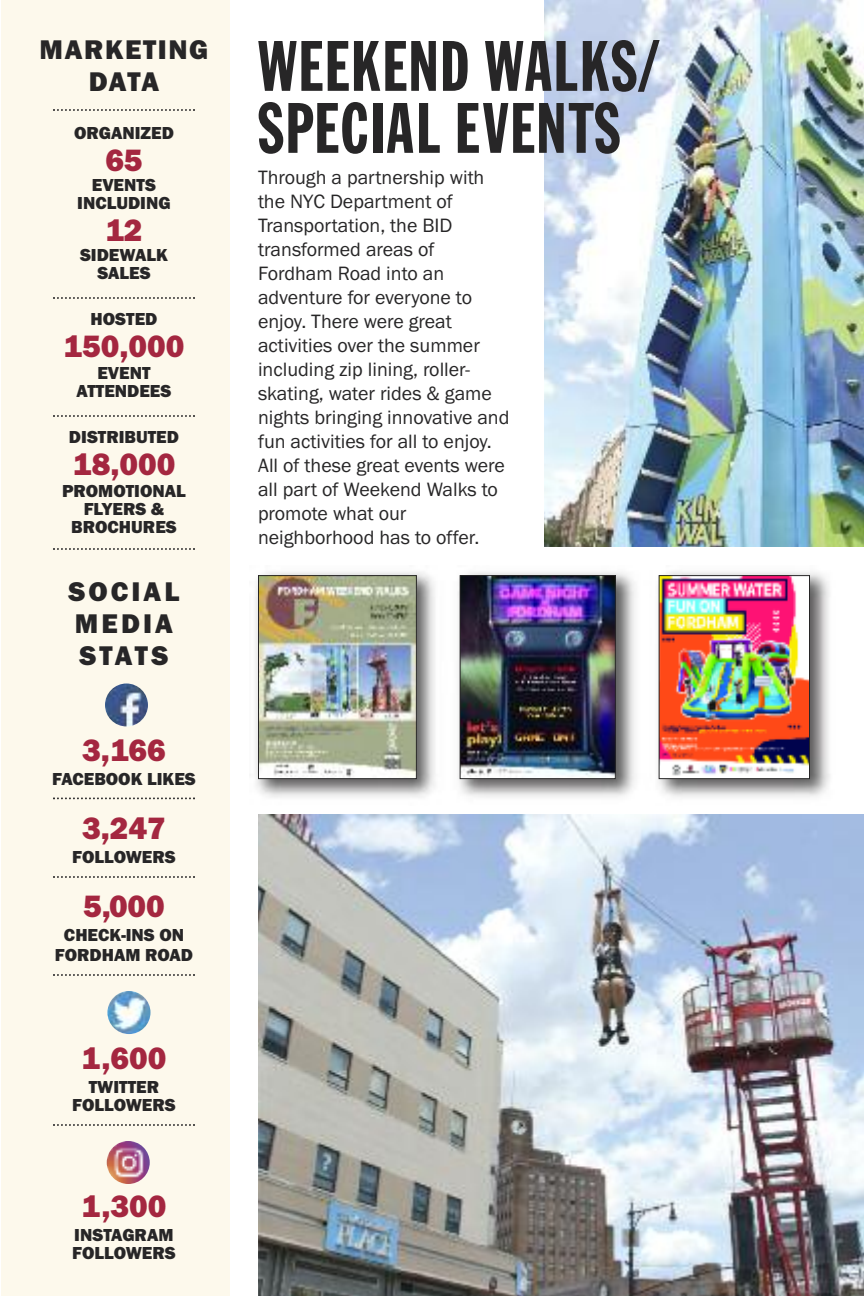
<style>
.page{position:relative;width:864px;height:1296px;background:#fff}
.page>*{position:absolute;margin:0;border:0;box-sizing:border-box;transform-origin:0 0}
.t1{font:70px/62px "Franklin Gothic Extra Cond";letter-spacing:.025em;color:#272627}
.t2{font:800 32px "Franklin Gothic EF";color:#a42740}
.t3{font:800 28px/32px "Franklin Gothic EF";letter-spacing:.11em;color:#272627}
.t4{font:800 28px/32px "Franklin Gothic EF";letter-spacing:.06em;color:#272627;text-align:center}
.t5{font:20px/24px "Franklin Gothic EF";color:#272627}
.t6{font:800 18px/18px "Franklin Gothic EF";color:#272627;text-align:center}
</style>
<div class="page">
<img style="left:545px;top:0;width:319px;height:547px">
<img style="left:258px;top:815px;width:606px;height:481px">
<div style="left:2px;top:0;width:228px;height:1296px;background:#fdf9ec"></div>
<img style="left:107px;top:1141px;width:43px;height:43px;border-radius:50%">
<img style="left:105px;top:684px;width:43px;height:42px;border-radius:50%">
<img style="left:107px;top:991px;width:43px;height:43px;border-radius:50%">
<svg style="left:53px;top:109px;width:142px;height:2px"></svg>
<svg style="left:53px;top:415px;width:142px;height:2px"></svg>
<svg style="left:53px;top:548px;width:142px;height:2px"></svg>
<svg style="left:53px;top:297px;width:142px;height:2px"></svg>
<svg style="left:53px;top:797px;width:142px;height:2px"></svg>
<svg style="left:53px;top:876px;width:142px;height:2px"></svg>
<svg style="left:53px;top:974px;width:142px;height:2px"></svg>
<svg style="left:53px;top:1124px;width:142px;height:2px"></svg>
<img style="left:255px;top:571px;width:575px;height:227px">
<img style="left:260px;top:577px;width:155px;height:200px">
<div style="left:258px;top:575px;width:159px;height:204px;border:1px solid #272627"></div>
<img style="left:462px;top:577px;width:152px;height:200px">
<div style="left:460px;top:575px;width:156px;height:204px;border:1px solid #272627"></div>
<img style="left:661px;top:577px;width:147px;height:200px">
<div style="left:659px;top:575px;width:151px;height:204px;border:1px solid #272627"></div>
<h3 class="t4" style="left:40px;top:33px;width:170px">MARKETING<br>DATA</h3>
<p class="t6" style="left:74px;top:124px;width:101px">ORGANIZED</p>
<h2 class="t2" style="left:105px;top:141px;width:39px">65</h2>
<p class="t6" style="left:77px;top:176px;width:95px">EVENTS<br>INCLUDING</p>
<h2 class="t2" style="left:105px;top:211px;width:39px">12</h2>
<p class="t6" style="left:80px;top:246px;width:89px">SIDEWALK<br>SALES</p>
<p class="t6" style="left:91px;top:310px;width:68px">HOSTED</p>
<h2 class="t2" style="left:64px;top:327px;width:122px">150,000</h2>
<p class="t6" style="left:77px;top:364px;width:96px">EVENT<br>ATTENDEES</p>
<p class="t6" style="left:69px;top:428px;width:112px">DISTRIBUTED</p>
<h2 class="t2" style="left:73px;top:445px;width:104px">18,000</h2>
<p class="t6" style="left:62px;top:482px;width:125px">PROMOTIONAL<br>FLYERS &amp;<br>BROCHURES</p>
<h3 class="t3" style="left:68px;top:575px;width:113px">SOCIAL<br>MEDIA<br>STATS</h3>
<h2 class="t2" style="left:82px;top:731px;width:85px">3,166</h2>
<p class="t6" style="left:52px;top:770px;width:145px">FACEBOOK LIKES</p>
<h2 class="t2" style="left:82px;top:809px;width:85px">3,247</h2>
<p class="t6" style="left:72px;top:848px;width:105px">FOLLOWERS</p>
<h2 class="t2" style="left:83px;top:887px;width:83px">5,000</h2>
<p class="t6" style="left:55px;top:925px;width:140px;line-height:20px">CHECK-INS ON<br>FORDHAM ROAD</p>
<h2 class="t2" style="left:82px;top:1039px;width:86px">1,600</h2>
<p class="t6" style="left:72px;top:1078px;width:105px">TWITTER<br>FOLLOWERS</p>
<h2 class="t2" style="left:82px;top:1187px;width:86px">1,300</h2>
<p class="t6" style="left:72px;top:1226px;width:105px;text-align:left">INSTAGRAM<br>FOLLOWERS</p>
<h1 class="t1" style="left:258px;top:40px;width:403px">WEEKEND WALKS/<br>SPECIAL EVENTS</h1>
<p class="t5" style="left:258px;top:165px;width:253px">Through a partnership with the NYC Department of<br>Transportation, the BID transformed areas of<br>Fordham Road into an adventure for everyone to enjoy. There were great activities over the summer including zip lining, roller&shy;skating, water rides &amp; game nights bringing innovative and fun activities for all to enjoy.<br>All of these great events were all part of Weekend Walks to promote what our neighborhood has to offer.</p>
</div>
